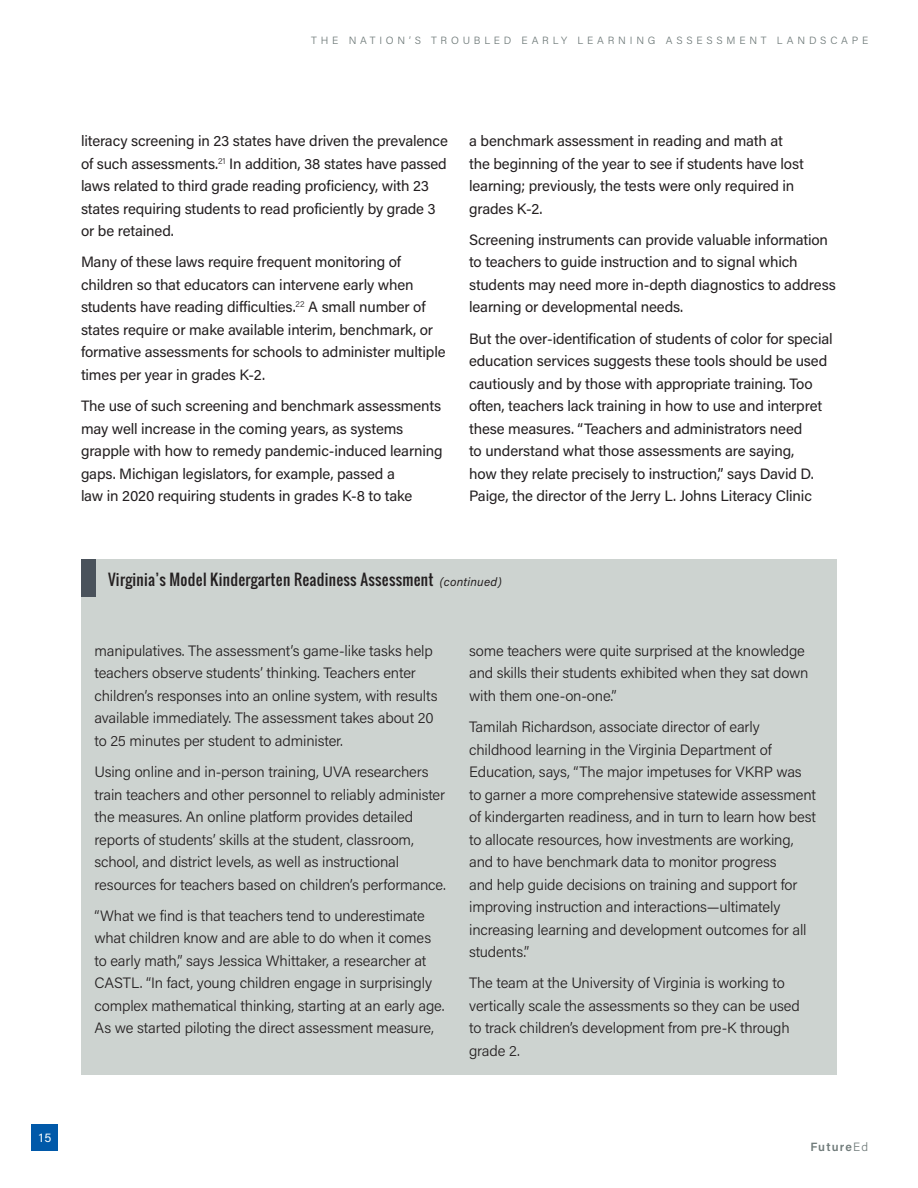
<style>
.page{position:relative;width:918px;height:1188px;background:#fff}
.page>*{position:absolute;margin:0;border:0;box-sizing:border-box;transform-origin:0 0}
.text1_Acumin_Reg{font:300 15px/22.5px "Acumin Pro";letter-spacing:-.01em;color:#231f20}
.text1_Acumin_Reg-2{font:15px/22.5px "Acumin Pro";letter-spacing:-.01em;color:#231f20}
.Table_head{font:15px "Oswald";letter-spacing:.02em;color:#231f20}
.t1{font:600 12px "Acumin Pro";letter-spacing:.09em;color:#707b7a}
.t2{font:12px "Acumin Pro";color:#fff}
.t3{font:300 10.5px "Acumin Pro";letter-spacing:.36em;color:#707b7a}
.s1{font-family:"Acumin Pro";font-style:italic;font-size:12px}
.s2{font-weight:300}
</style>
<div class="page">
<div style="left:32px;top:1124px;width:26px;height:27px;background:#0159a9"></div>
<div style="left:81px;top:559px;width:756px;height:516px;background:#cdd3d0"></div>
<div style="left:81px;top:559px;width:15px;height:38px;background:#4a525b"></div>
<p class="t3" style="left:311px;top:34px;width:558px">THE NATION’S TROUBLED EARLY LEARNING ASSESSMENT LANDSCAPE</p>
<p class="t2" style="left:39px;top:1129px;width:14px">15</p>
<p class="text1_Acumin_Reg-2" style="left:81px;top:129px;width:368px">literacy screening in 23 states have driven the prevalence of such assessments.<sup>21</sup> In addition, 38 states have passed laws related to third grade reading proficiency, with 23 states requiring students to read proficiently by grade 3 or be retained.</p>
<p class="text1_Acumin_Reg-2" style="left:81px;top:250px;width:366px">Many of these laws require frequent monitoring of children so that educators can intervene early when students have reading difficulties.<sup>22</sup> A small number of states require or make available interim, benchmark, or formative assessments for schools to administer multiple times per year in grades K-2.</p>
<p class="text1_Acumin_Reg-2" style="left:81px;top:394px;width:363px">The use of such screening and benchmark assessments may well increase in the coming years, as systems grapple with how to remedy pandemic-induced learning gaps. Michigan legislators, for example, passed a<br>law in 2020 requiring students in grades K-8 to take</p>
<p class="text1_Acumin_Reg-2" style="left:469px;top:129px;width:336px">a benchmark assessment in reading and math at the beginning of the year to see if students have lost learning; previously, the tests were only required in grades K-2.</p>
<p class="text1_Acumin_Reg-2" style="left:469px;top:228px;width:368px">Screening instruments can provide valuable information to teachers to guide instruction and to signal which students may need more in-depth diagnostics to address learning or developmental needs.</p>
<p class="text1_Acumin_Reg-2" style="left:469px;top:327px;width:365px">But the over-identification of students of color for special education services suggests these tools should be used cautiously and by those with appropriate training. Too often, teachers lack training in how to use and interpret these measures. “Teachers and administrators need<br>to understand what those assessments are saying,<br>how they relate precisely to instruction,” says David D.<br>Paige, the director of the Jerry L. Johns Literacy Clinic</p>
<p class="Table_head" style="left:108px;top:568px;width:395px">Virginia’s Model Kindergarten Readiness Assessment <span class="s1">(continued)</span></p>
<p class="text1_Acumin_Reg" style="left:94px;top:639px;width:345px">manipulatives. The assessment’s game-like tasks help teachers observe students’ thinking. Teachers enter children’s responses into an online system, with results available immediately. The assessment takes about 20 to 25 minutes per student to administer.</p>
<p class="text1_Acumin_Reg" style="left:94px;top:760px;width:353px">Using online and in-person training, UVA researchers train teachers and other personnel to reliably administer the measures. An online platform provides detailed reports of students’ skills at the student, classroom, school, and district levels, as well as instructional resources for teachers based on children’s performance.</p>
<p class="text1_Acumin_Reg" style="left:94px;top:904px;width:352px">“What we find is that teachers tend to underestimate what children know and are able to do when it comes to early math,” says Jessica Whittaker, a researcher at CASTL. “In fact, young children engage in surprisingly complex mathematical thinking, starting at an early age.<br>As we started piloting the direct assessment measure,</p>
<p class="text1_Acumin_Reg" style="left:469px;top:639px;width:341px">some teachers were quite surprised at the knowledge and skills their students exhibited when they sat down with them one-on-one.”</p>
<p class="text1_Acumin_Reg" style="left:469px;top:715px;width:349px">Tamilah Richardson, associate director of early childhood learning in the Virginia Department of Education, says, “The major impetuses for VKRP was to garner a more comprehensive statewide assessment of kindergarten readiness, and in turn to learn how best to allocate resources, how investments are working, and to have benchmark data to monitor progress<br>and help guide decisions on training and support for improving instruction and interactions—ultimately increasing learning and development outcomes for all students.”</p>
<p class="text1_Acumin_Reg" style="left:469px;top:971px;width:332px">The team at the University of Virginia is working to vertically scale the assessments so they can be used to track children’s development from pre-K through grade 2.</p>
<p class="t1" style="left:810px;top:1139px;width:59px">Future<span class="s2">Ed</span></p>
</div>
